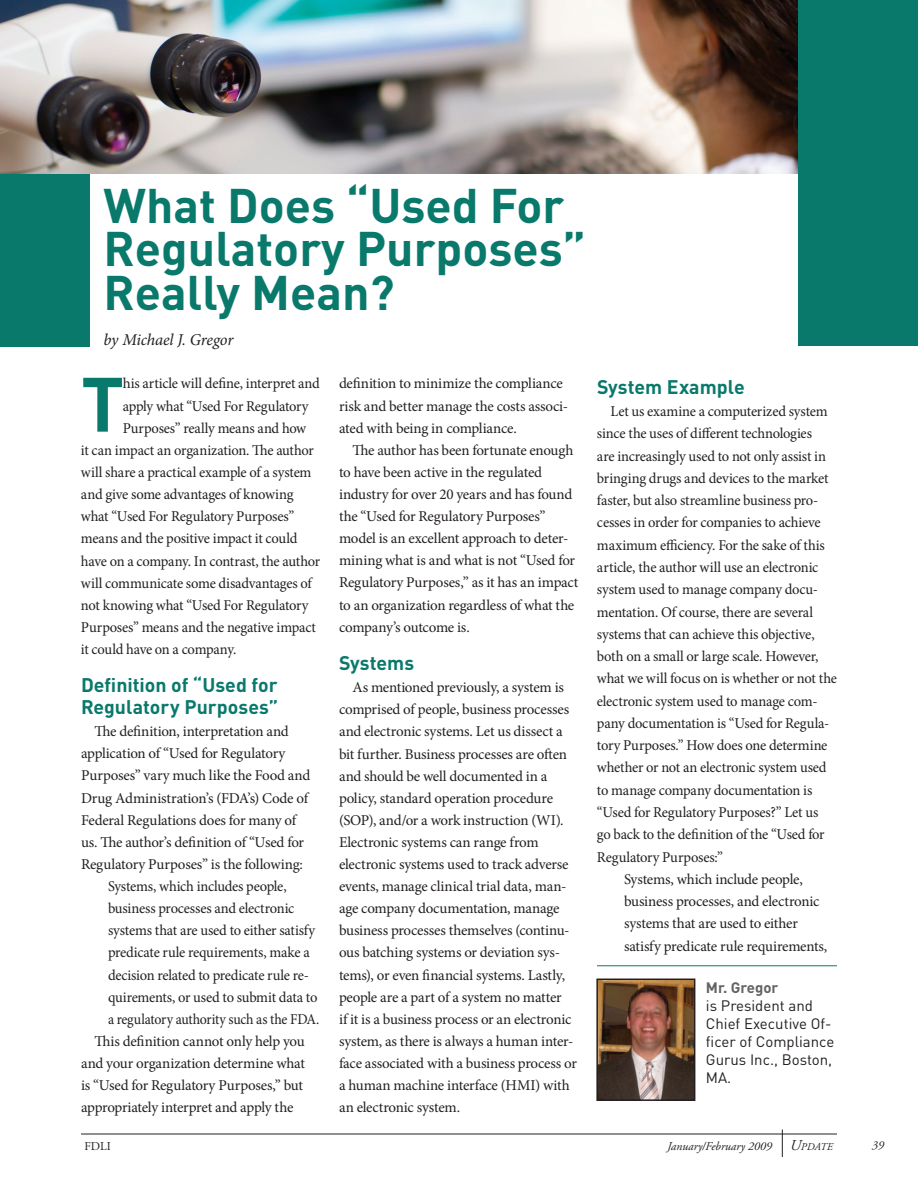
<style>
.page{position:relative;width:918px;height:1188px;background:#fff}
.page>*{position:absolute;margin:0;border:0;box-sizing:border-box;transform-origin:0 0}
.t1{font:700 75.6px "DIN";color:#09796b}
.t2{font:700 48px/43.5px "DIN";color:#09796b}
.t3{font:700 19.5px/22.2px "DIN";color:#09796b}
.t4{font:italic 16.5px "Minion Pro";letter-spacing:-.01em;color:#231f20}
.t5{font:15px/22px "Minion Pro";letter-spacing:-.015em;color:#231f20}
.t6{font:15px/18px "DIN";color:#231f20}
.t7{font:15px "Minion Pro";letter-spacing:-.015em;color:#231f20;scale:.93 1}
.t8{font:700 15px "DIN";color:#636366}
.t9{font:italic 12px "Adobe Garamond";color:#231f20}
.t10{font:12px "Adobe Garamond";color:#231f20}
.s1{font-size:15px}
.s2{font-size:10.5px}
</style>
<div class="page">
<hr style="left:81px;top:1134px;width:756px;height:1px;background:#231f20">
<svg style="left:782px;top:1130px;width:1px;height:27px"></svg>
<img style="left:0;top:0;width:798px;height:174px">
<div style="left:0;top:174px;width:90px;height:172px;background:#09796b"></div>
<img style="left:599px;top:982px;width:93px;height:116px">
<div style="left:596px;top:979px;width:99px;height:122px;border:2px solid #231f20"></div>
<hr style="left:597px;top:965px;width:240px;height:1px;background:#09796b">
<div style="left:798px;top:0;width:120px;height:346px;background:#09796b"></div>
<svg style="left:0;top:0;width:1px;height:21px"></svg>
<h2 class="t2" style="left:104px;top:182px;width:484px">What Does “Used For<br>Regulatory Purposes”<br>Really Mean?</h2>
<p class="t4" style="left:104px;top:328px;width:132px">by Michael J. Gregor</p>
<h1 class="t1" style="left:81px;top:355px;width:45px">T</h1>
<p class="t5" style="left:123px;top:373px;width:199px">his article will define, interpret and</p>
<p class="t5" style="left:123px;top:395px;width:187px">apply what “Used For Regulatory</p>
<p class="t5" style="left:123px;top:417px;width:185px">Purposes” really means and how</p>
<p class="t5" style="left:81px;top:439px;width:235px">it can impact an organization. The author</p>
<p class="t5" style="left:81px;top:461px;width:232px">will share a practical example of a system</p>
<p class="t5" style="left:81px;top:483px;width:214px">and give some advantages of knowing</p>
<p class="t5" style="left:81px;top:506px;width:215px">what “Used For Regulatory Purposes”</p>
<p class="t5" style="left:81px;top:528px;width:218px">means and the positive impact it could</p>
<p class="t5" style="left:81px;top:550px;width:241px">have on a company. In contrast, the author</p>
<p class="t5" style="left:81px;top:572px;width:232px">will communicate some disadvantages of</p>
<p class="t5" style="left:81px;top:594px;width:229px">not knowing what “Used For Regulatory</p>
<p class="t5" style="left:81px;top:616px;width:236px">Purposes” means and the negative impact</p>
<p class="t5" style="left:81px;top:638px;width:157px">it could have on a company.</p>
<h3 class="t3" style="left:81px;top:673px;width:199px">Definition of “Used for<br>Regulatory Purposes”</h3>
<p class="t5" style="left:94px;top:720px;width:196px">The definition, interpretation and</p>
<p class="t5" style="left:81px;top:742px;width:206px">application of “Used for Regulatory</p>
<p class="t5" style="left:81px;top:765px;width:231px">Purposes” vary much like the Food and</p>
<p class="t5" style="left:81px;top:787px;width:229px">Drug Administration’s (FDA’s) Code of</p>
<p class="t5" style="left:81px;top:809px;width:217px">Federal Regulations does for many of</p>
<p class="t5" style="left:81px;top:831px;width:225px">us. The author’s definition of “Used for</p>
<p class="t5" style="left:81px;top:853px;width:223px">Regulatory Purposes” is the following:</p>
<p class="t5" style="left:108px;top:875px;width:180px">Systems, which includes people,</p>
<p class="t5" style="left:108px;top:897px;width:188px">business processes and electronic</p>
<p class="t5" style="left:108px;top:920px;width:209px">systems that are used to either satisfy</p>
<p class="t5" style="left:108px;top:942px;width:203px">predicate rule requirements, make a</p>
<p class="t5" style="left:108px;top:964px;width:203px">decision related to predicate rule re-</p>
<p class="t5" style="left:108px;top:986px;width:211px">quirements, or used to submit data to</p>
<p class="t7" style="left:108px;top:1009px;width:229px">a regulatory authority such as the FDA.</p>
<p class="t5" style="left:94px;top:1030px;width:212px">This definition cannot only help you</p>
<p class="t5" style="left:81px;top:1052px;width:226px">and your organization determine what</p>
<p class="t5" style="left:81px;top:1075px;width:224px">is “Used for Regulatory Purposes,” but</p>
<p class="t5" style="left:81px;top:1097px;width:214px">appropriately interpret and apply the</p>
<p class="t5" style="left:339px;top:373px;width:231px">definition to minimize the compliance risk and better manage the costs associ&shy;ated with being in compliance.</p>
<p class="t5" style="left:339px;top:439px;width:241px;text-indent:13px">The author has been fortunate enough to have been active in the regulated industry for over 20 years and has found the “Used for Regulatory Purposes” model is an excellent approach to deter&shy;mining what is and what is not “Used for Regulatory Purposes,” as it has an impact to an organization regardless of what the company’s outcome is.</p>
<h3 class="t3" style="left:339px;top:651px;width:77px">Systems</h3>
<p class="t5" style="left:339px;top:676px;width:239px;text-indent:14px">As mentioned previously, a system is comprised of people, business processes and electronic systems. Let us dissect a bit further. Business processes are often and should be well documented in a policy, standard operation procedure (SOP), and/or a work instruction (WI).<br>Electronic systems can range from electronic systems used to track adverse events, manage clinical trial data, man&shy;age company documentation, manage business processes themselves (continu&shy;ous batching systems or deviation sys&shy;tems), or even financial systems. Lastly, people are a part of a system no matter<br>if it is a business process or an electronic system, as there is always a human inter&shy;face associated with a business process or a human machine interface (HMI) with an electronic system.</p>
<h3 class="t3" style="left:597px;top:375px;width:149px">System Example</h3>
<p class="t5" style="left:610px;top:400px;width:219px">Let us examine a computerized system</p>
<p class="t5" style="left:597px;top:423px;width:217px">since the uses of different technologies</p>
<p class="t5" style="left:597px;top:445px;width:231px">are increasingly used to not only assist in</p>
<p class="t5" style="left:597px;top:467px;width:233px">bringing drugs and devices to the market</p>
<p class="t5" style="left:597px;top:489px;width:223px">faster, but also streamline business pro-</p>
<p class="t5" style="left:597px;top:512px;width:225px">cesses in order for companies to achieve</p>
<p class="t5" style="left:597px;top:534px;width:229px">maximum efficiency. For the sake of this</p>
<p class="t5" style="left:597px;top:556px;width:223px">article, the author will use an electronic</p>
<p class="t5" style="left:597px;top:578px;width:222px">system used to manage company docu-</p>
<p class="t5" style="left:597px;top:601px;width:218px">mentation. Of course, there are several</p>
<p class="t5" style="left:597px;top:623px;width:219px">systems that can achieve this objective,</p>
<p class="t5" style="left:597px;top:645px;width:223px">both on a small or large scale. However,</p>
<p class="t5" style="left:597px;top:668px;width:241px">what we will focus on is whether or not the</p>
<p class="t5" style="left:597px;top:690px;width:222px">electronic system used to manage com-</p>
<p class="t5" style="left:597px;top:712px;width:234px">pany documentation is “Used for Regula-</p>
<p class="t5" style="left:597px;top:734px;width:232px">tory Purposes.” How does one determine</p>
<p class="t5" style="left:597px;top:757px;width:231px">whether or not an electronic system used</p>
<p class="t5" style="left:597px;top:779px;width:217px">to manage company documentation is</p>
<p class="t5" style="left:597px;top:801px;width:223px">“Used for Regulatory Purposes?” Let us</p>
<p class="t5" style="left:597px;top:824px;width:229px">go back to the definition of the “Used for</p>
<p class="t5" style="left:597px;top:846px;width:128px">Regulatory Purposes:”</p>
<p class="t5" style="left:624px;top:868px;width:180px">Systems, which include people,</p>
<p class="t5" style="left:624px;top:890px;width:197px">business processes, and electronic</p>
<p class="t5" style="left:624px;top:913px;width:175px">systems that are used to either</p>
<p class="t5" style="left:624px;top:935px;width:205px">satisfy predicate rule requirements,</p>
<p class="t8" style="left:706px;top:978px;width:74px">Mr. Gregor</p>
<p class="t6" style="left:706px;top:997px;width:130px">is President and<br>Chief Executive Of&shy;ficer of Compliance<br>Gurus Inc., Boston,<br>MA.</p>
<p class="t10" style="left:84px;top:1139px;width:28px">FDLI</p>
<p class="t9" style="left:667px;top:1139px;width:167px">January/February 2009 <span class="s1">U</span><span class="s2">pdate</span></p>
<p class="t9" style="left:871px;top:1139px;width:13px">39</p>
</div>
